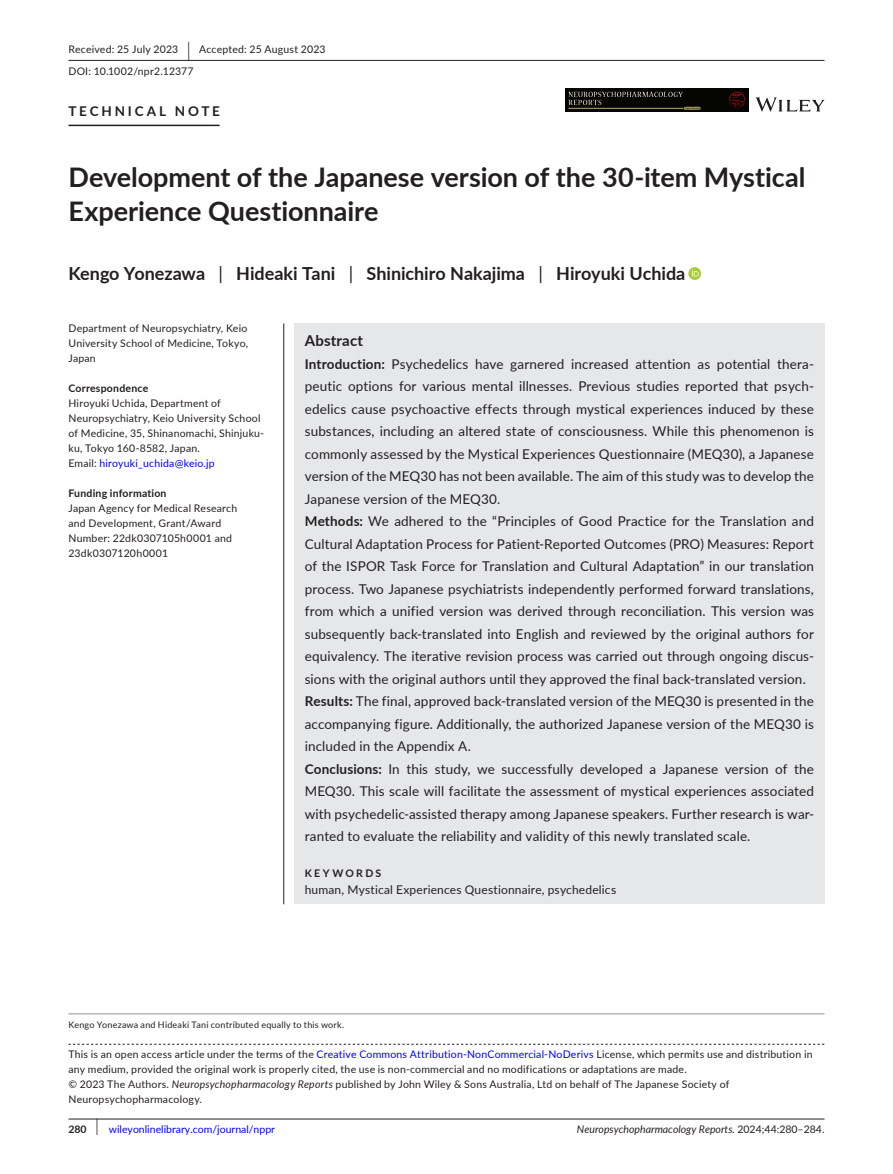
<style>
.page{position:relative;width:893px;height:1174px;background:#fff}
.page>*{position:absolute;margin:0;border:0;box-sizing:border-box;transform-origin:0 0}
.t1{font:700 27px/34.5px "Lato";color:#231f20}
.t2{font:700 18px "Lato";letter-spacing:-.005em;color:#231f20}
.t3{font:700 15px "Lato";letter-spacing:.015em;color:#231f20}
.t4{font:13.5px/22.5px "Lato";letter-spacing:.01em;color:#231f20}
.t5{font:700 13.5px "Lato";letter-spacing:.21em;color:#231f20}
.t6{font:12px "Lato";letter-spacing:.015em;color:#231f20}
.t7{font:10.5px/15px "Lato";letter-spacing:.02em;color:#231f20}
.t8{font:italic 10.5px "Lato";color:#231f20}
.t9{font:10.5px "Lato";color:#00f}
.t10{font:700 10.5px "Lato";letter-spacing:.02em;color:#231f20}
.t11{font:700 10.5px "Lato";letter-spacing:.22em;color:#231f20}
.t12{font:9px "Lato";letter-spacing:.025em;color:#231f20}
.s1{font-size:19.65px}
.s2{font-weight:400}
.s3{color:#00f}
.s4{font-weight:700}
.s5{font-style:italic}
.s6{font-weight:700;color:#231f20}
.s7{font-size:17.4px;color:#231f20}
.s8{font-style:normal}
</style>
<div class="page">
<hr style="left:68px;top:1118px;width:756px;height:1px;background:#231f20">
<svg style="left:756px;top:97px;width:68px;height:15px"></svg>
<img style="left:566px;top:88px;width:182px;height:24px">
<hr style="left:68px;top:60px;width:756px;height:1px;background:#231f20">
<hr style="left:68px;top:125px;width:152px;height:1px;background:#231f20">
<svg style="left:688px;top:267px;width:13px;height:13px"></svg>
<svg style="left:692px;top:269px;width:7px;height:7px"></svg>
<svg style="left:68px;top:1043px;width:756px;height:1px"></svg>
<hr style="left:68px;top:1013px;width:756px;height:1px;background:#939598">
<div style="left:294px;top:323px;width:530px;height:581px;background:#e6e7e9"></div>
<hr style="left:283px;top:323px;width:1px;height:581px;background:#231f20">
<p class="t7" style="left:68px;top:38px;width:259px;line-height:21.8px">Received: 25 July 2023 <span class="s1">|</span> Accepted: 25 August 2023<br>DOI: 10.1002/npr2.12377</p>
<p class="t5" style="left:68px;top:101px;width:153px">TECHNICAL NOTE</p>
<h1 class="t1" style="left:68px;top:159px;width:738px">Development of the Japanese version of the 30-item Mystical<br>Experience Questionnaire</h1>
<h2 class="t2" style="left:68px;top:260px;width:618px">Kengo Yonezawa <span class="s2">|</span> Hideaki Tani <span class="s2">|</span> Shinichiro Nakajima <span class="s2">|</span> Hiroyuki Uchida</h2>
<p class="t7" style="left:68px;top:320px;width:181px;text-align:justify">Department of Neuropsychiatry, Keio University School of Medicine, Tokyo, Japan</p>
<p class="t10" style="left:68px;top:380px;width:81px">Correspondence</p>
<p class="t7" style="left:68px;top:395px;width:197px">Hiroyuki Uchida, Department of Neuropsychiatry, Keio University School of Medicine, 35, Shinanomachi, Shinjuku&shy;ku, Tokyo 160-8582, Japan.<br>Email: <span class="s3">hiroyuki_uchida@keio.jp</span></p>
<p class="t10" style="left:68px;top:485px;width:100px">Funding information</p>
<p class="t7" style="left:68px;top:500px;width:170px">Japan Agency for Medical Research and Development, Grant/Award<br>Number: 22dk0307105h0001 and<br>23dk0307120h0001</p>
<p class="t3" style="left:305px;top:329px;width:60px">Abstract</p>
<p class="t4" style="left:305px;top:352px;width:511px"><span class="s4">Introduction:</span> Psychedelics have garnered increased attention as potential thera&shy;peutic options for various mental illnesses. Previous studies reported that psych&shy;edelics cause psychoactive effects through mystical experiences induced by these substances, including an altered state of consciousness. While this phenomenon is commonly assessed by the Mystical Experiences Questionnaire (MEQ30), a Japanese version of the MEQ30 has not been available. The aim of this study was to develop the Japanese version of the MEQ30.<br><span class="s4">Methods:</span> We adhered to the “Principles of Good Practice for the Translation and Cultural Adaptation Process for Patient-Reported Outcomes (PRO) Measures: Report of the ISPOR Task Force for Translation and Cultural Adaptation” in our translation process. Two Japanese psychiatrists independently performed forward translations, from which a unified version was derived through reconciliation. This version was subsequently back-translated into English and reviewed by the original authors for equivalency. The iterative revision process was carried out through ongoing discus&shy;sions with the original authors until they approved the final back-translated version.<br><span class="s4">Results:</span> The final, approved back-translated version of the MEQ30 is presented in the accompanying figure. Additionally, the authorized Japanese version of the MEQ30 is included in the Appendix A.<br><span class="s4">Conclusions:</span> In this study, we successfully developed a Japanese version of the MEQ30. This scale will facilitate the assessment of mystical experiences associated with psychedelic-assisted therapy among Japanese speakers. Further research is war&shy;ranted to evaluate the reliability and validity of this newly translated scale.</p>
<p class="t11" style="left:305px;top:865px;width:78px">KEYWORDS</p>
<p class="t6" style="left:305px;top:880px;width:313px">human, Mystical Experiences Questionnaire, psychedelics</p>
<p class="t12" style="left:68px;top:1018px;width:277px">Kengo Yonezawa and Hideaki Tani contributed equally to this work.</p>
<p class="t7" style="left:68px;top:1046px;width:746px">This is an open access article under the terms of the <span class="s3">Creative Commons Attribution-NonCommercial-NoDerivs</span> License, which permits use and distribution in any medium, provided the original work is properly cited, the use is non-commercial and no modifications or adaptations are made.<br>© 2023 The Authors. <span class="s5">Neuropsychopharmacology Reports</span> published by John Wiley &amp; Sons Australia, Ltd on behalf of The Japanese Society of Neuropsychopharmacology.</p>
<p class="t9" style="left:68px;top:1121px;width:208px"><span class="s6">280</span> <span class="s7">|</span> wileyonlinelibrary.com/journal/nppr</p>
<p class="t8" style="left:577px;top:1121px;width:249px">Neuropsychopharmacology Reports. <span class="s8">2024;44:280–284.</span></p>
</div>
